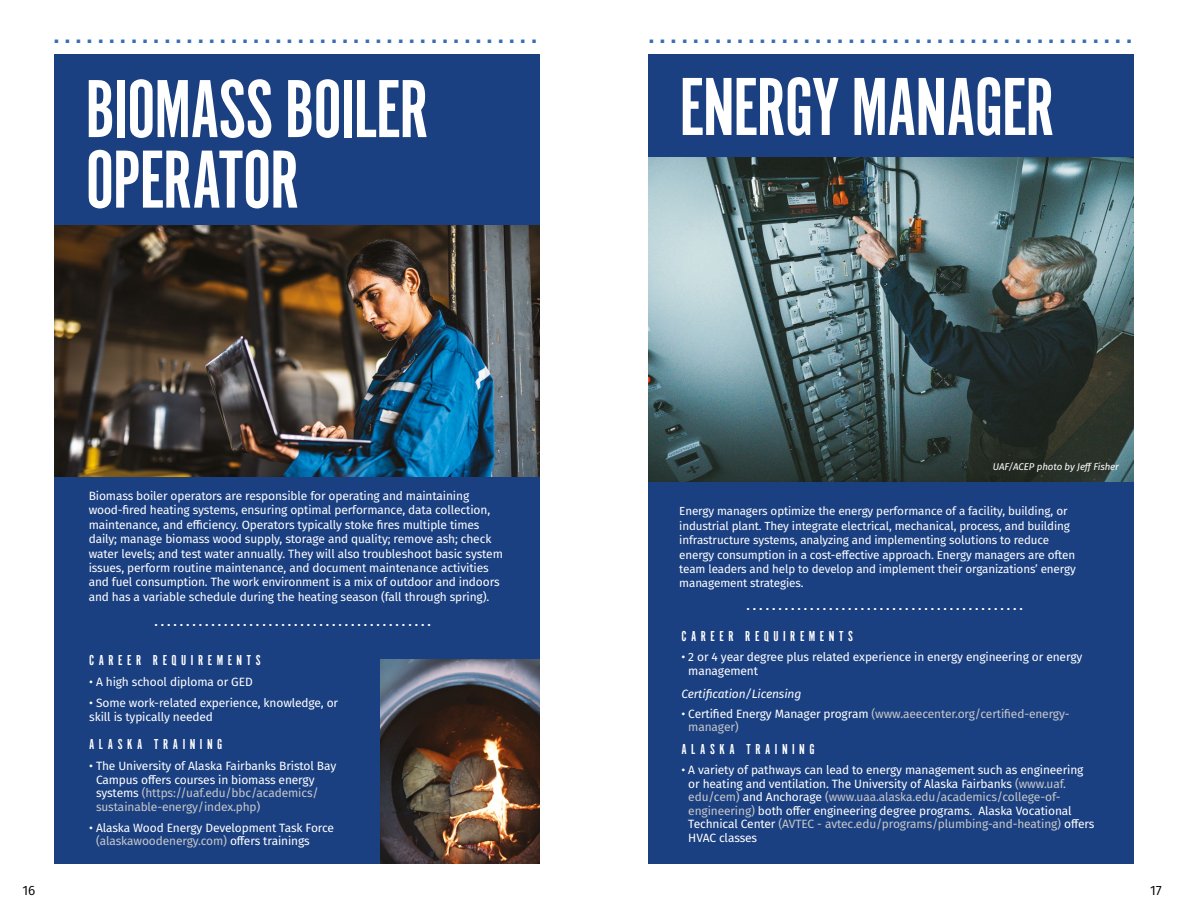
<style>
.page{position:relative;width:1188px;height:918px;background:#fff}
.page>*{position:absolute;margin:0;border:0;box-sizing:border-box;transform-origin:0 0}
.t1{font:85.5px/70.5px "Alternate Got No 1 D";letter-spacing:-.02em;color:#fff}
.t2{font:700 condensed 21px "AG Book Pro";color:#376eb5}
.t3{font:15px "Alternate Got No 1 D";letter-spacing:.3em;color:#fff}
.t4{font:13.5px "Fira Sans";color:#000}
.t5{font:12px/13.5px "Fira Sans";letter-spacing:-.01em;color:#fff}
.t6{font:700 condensed 12px "AG Book Pro";color:#fff}
.t7{font:12px/13.5px "Fira Sans";letter-spacing:-.01em;color:#c7c7c7}
.t8{font:italic 12px "Fira Sans";letter-spacing:-.01em;color:#fff}
.t9{font:11.7px/14.4px "Fira Sans";letter-spacing:-.01em;color:#fff}
.t10{font:italic 9.75px "Fira Sans";letter-spacing:-.01em;color:#fff}
.s1{color:#c7c7c7}
.s2{color:#fff}
</style>
<div class="page">
<div style="left:54px;top:54px;width:486px;height:810px;background:#1b4082"></div>
<div style="left:648px;top:54px;width:486px;height:810px;background:#1b4082"></div>
<img style="left:380px;top:659px;width:160px;height:205px">
<img style="left:648px;top:157px;width:486px;height:324px">
<img style="left:54px;top:226px;width:486px;height:251px">
<h2 class="t2" style="left:54px;top:22px;width:484px">............................................</h2>
<h1 class="t1" style="left:85px;top:76px;width:345px">BIOMASS BOILER<br>OPERATOR</h1>
<p class="t5" style="left:89px;top:488px;width:416px;line-height:14.4px">Biomass boiler operators are responsible for operating and maintaining wood-fired heating systems, ensuring optimal performance, data collection, maintenance, and efficiency. Operators typically stoke fires multiple times daily; manage biomass wood supply, storage and quality; remove ash; check water levels; and test water annually. They will also troubleshoot basic system issues, perform routine maintenance, and document maintenance activities and fuel consumption. The work environment is a mix of outdoor and indoors and has a variable schedule during the heating season (fall through spring).</p>
<p class="t6" style="left:155px;top:614px;width:277px">............................................</p>
<p class="t3" style="left:89px;top:652px;width:173px">CAREER REQUIREMENTS</p>
<p class="t5" style="left:89px;top:675px;width:165px">• A high school diploma or GED</p>
<p class="t5" style="left:89px;top:696px;width:251px">• Some work-related experience, knowledge, or skill is typically needed</p>
<p class="t3" style="left:89px;top:736px;width:135px">ALASKA TRAINING</p>
<p class="t5" style="left:96px;top:759px;width:242px;text-indent:-7px">• The University of Alaska Fairbanks Bristol Bay Campus offers courses in biomass energy systems <span class="s1">(https://uaf.edu/bbc/academics/ sustainable-energy/index.php)</span></p>
<p class="t5" style="left:96px;top:820px;width:240px;text-indent:-7px">• Alaska Wood Energy Development Task Force <span class="s1">(alaskawoodenergy.com)</span> offers trainings</p>
<h2 class="t2" style="left:649px;top:22px;width:484px">............................................</h2>
<h1 class="t1" style="left:679px;top:74px;width:377px">ENERGY MANAGER</h1>
<p class="t10" style="left:993px;top:459px;width:128px">UAF/ACEP photo by Jeff Fisher</p>
<p class="t9" style="left:679px;top:504px;width:398px">Energy managers optimize the energy performance of a facility, building, or industrial plant. They integrate electrical, mechanical, process, and building infrastructure systems, analyzing and implementing solutions to reduce energy consumption in a cost-effective approach. Energy managers are often team leaders and help to develop and implement their organizations’ energy management strategies.</p>
<p class="t6" style="left:747px;top:598px;width:277px">............................................</p>
<p class="t3" style="left:681px;top:628px;width:173px">CAREER REQUIREMENTS</p>
<p class="t5" style="left:688px;top:650px;width:396px;text-indent:-7px">• 2 or 4 year degree plus related experience in energy engineering or energy management</p>
<p class="t8" style="left:681px;top:684px;width:121px">Certification/Licensing</p>
<p class="t7" style="left:688px;top:707px;width:383px;text-indent:-7px"><span class="s2">• Certified Energy Manager program</span> (www.aeecenter.org/certified-energy&shy;manager)</p>
<p class="t3" style="left:681px;top:741px;width:135px">ALASKA TRAINING</p>
<p class="t5" style="left:688px;top:763px;width:408px;text-indent:-7px">• A variety of pathways can lead to energy management such as engineering or heating and ventilation. The University of Alaska Fairbanks <span class="s1">(www.uaf. edu/cem)</span> and Anchorage <span class="s1">(www.uaa.alaska.edu/academics/college-of&shy;engineering)</span> both offer engineering degree programs. Alaska Vocational Technical Center <span class="s1">(AVTEC - avtec.edu/programs/plumbing-and-heating)</span> offers HVAC classes</p>
<p class="t4" style="left:23px;top:880px;width:14px">16</p>
<p class="t4" style="left:1150px;top:880px;width:13px">17</p>
</div>
